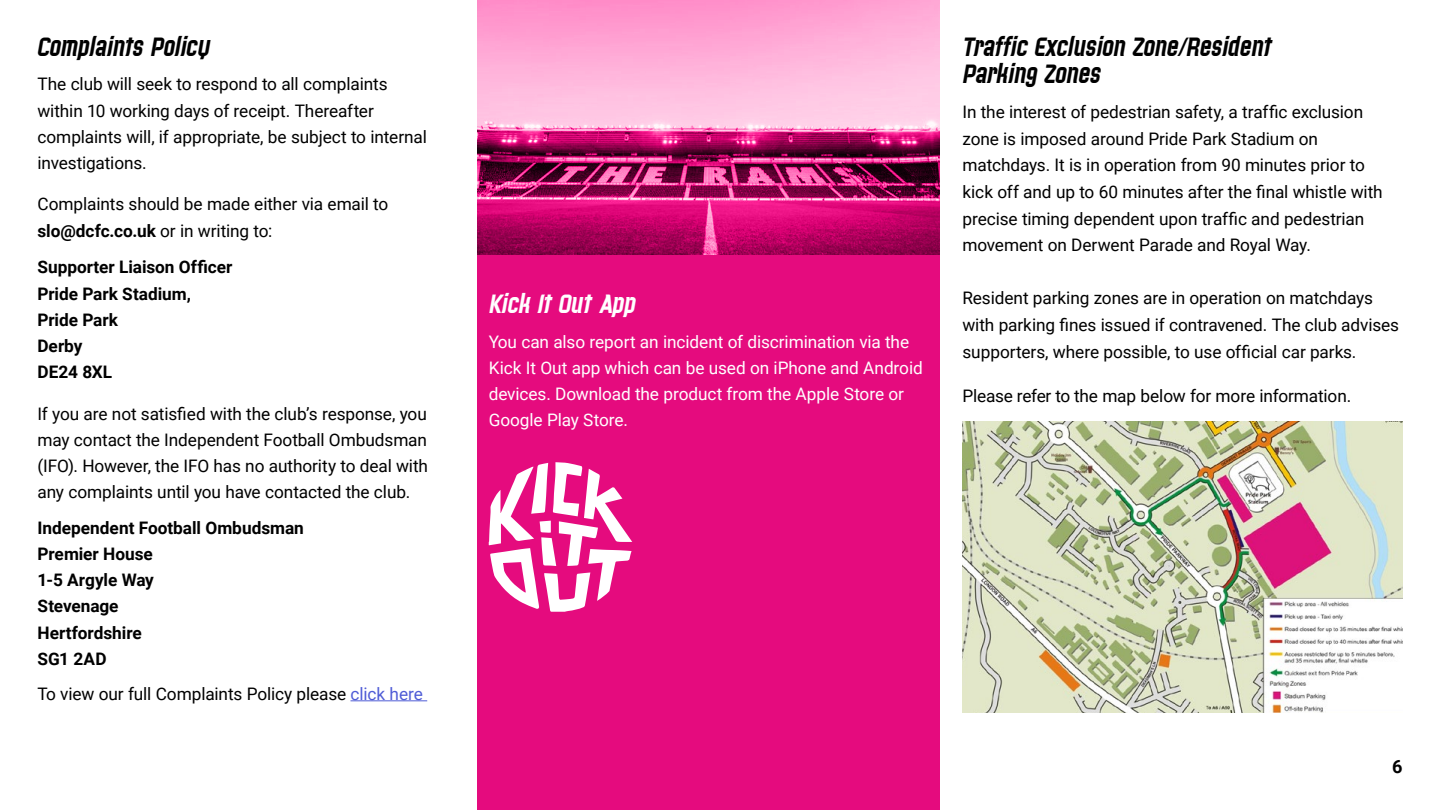
<style>
.page{position:relative;width:1440px;height:810px;background:#fff}
.page>*{position:absolute;margin:0;border:0;box-sizing:border-box;transform-origin:0 0}
.t1{font:29.47px "DIN Medium";color:#1f1a17}
.t2{font:26.25px/26.6px "BBGDCFC Standard";letter-spacing:-.02em;color:#000}
.t3{font:26.25px "BBGDCFC Standard";letter-spacing:-.015em;color:#fff}
.t4{font:700 18.15px "Roboto";color:#000}
.t5{font:17.25px/26.2px "Roboto";letter-spacing:-.005em;color:#000}
.t6{font:17.25px/26.2px "Roboto";letter-spacing:-.005em;color:#fff}
.t7{font:700 17.25px/26.2px "Roboto";color:#000}
.s1{font-weight:700}
.s2{color:#4f5cd6}
</style>
<div class="page">
<hr style="left:351px;top:700px;width:76px;height:1px;background:#4f5cd6">
<svg style="left:962px;top:421px;width:440px;height:291px;background:#d1ceb9"></svg>
<svg style="left:477px;top:0;width:463px;height:810px;background:#e02989"></svg>
<svg style="left:489px;top:462px;width:143px;height:150px"></svg>
<h2 class="t2" style="left:38px;top:32px;width:174px">Complaints Policy</h2>
<p class="t5" style="left:38px;top:70px;width:391px">The club will seek to respond to all complaints within 10 working days of receipt. Thereafter complaints will, if appropriate, be subject to internal investigations.</p>
<p class="t5" style="left:38px;top:190px;width:352px">Complaints should be made either via email to <span class="s1">slo@dcfc.co.uk</span> or in writing to:</p>
<p class="t7" style="left:38px;top:253px;width:197px">Supporter Liaison Officer<br>Pride Park Stadium,<br>Pride Park<br>Derby<br>DE24 8XL</p>
<p class="t5" style="left:38px;top:400px;width:392px;text-align:justify">If you are not satisfied with the club’s response, you may contact the Independent Football Ombudsman (IFO). However, the IFO has no authority to deal with any complaints until you have contacted the club.</p>
<p class="t7" style="left:38px;top:514px;width:268px">Independent Football Ombudsman<br>Premier House<br>1-5 Argyle Way<br>Stevenage<br>Hertfordshire<br>SG1 2AD</p>
<p class="t5" style="left:38px;top:680px;width:387px">To view our full Complaints Policy please <span class="s2">click here</span></p>
<h2 class="t3" style="left:489px;top:287px;width:149px">Kick It Out App</h2>
<p class="t6" style="left:489px;top:328px;width:436px">You can also report an incident of discrimination via the Kick It Out app which can be used on iPhone and Android devices. Download the product from the Apple Store or Google Play Store.</p>
<h2 class="t2" style="left:963px;top:32px;width:311px">Traffic Exclusion Zone/Resident<br>Parking Zones</h2>
<p class="t5" style="left:963px;top:98px;width:422px;line-height:26.6px">In the interest of pedestrian safety, a traffic exclusion zone is imposed around Pride Park Stadium on matchdays. It is in operation from 90 minutes prior to kick off and up to 60 minutes after the final whistle with precise timing dependent upon traffic and pedestrian movement on Derwent Parade and Royal Way.</p>
<p class="t5" style="left:963px;top:284px;width:438px;line-height:26.6px">Resident parking zones are in operation on matchdays with parking fines issued if contravened. The club advises supporters, where possible, to use official car parks.</p>
<p class="t5" style="left:963px;top:382px;width:390px">Please refer to the map below for more information.</p>
<h1 class="t1" style="left:1005px;top:225px;width:427px">Post-Match Traffic Management</h1>
<p class="t4" style="left:1392px;top:753px;width:12px">6</p>
</div>
